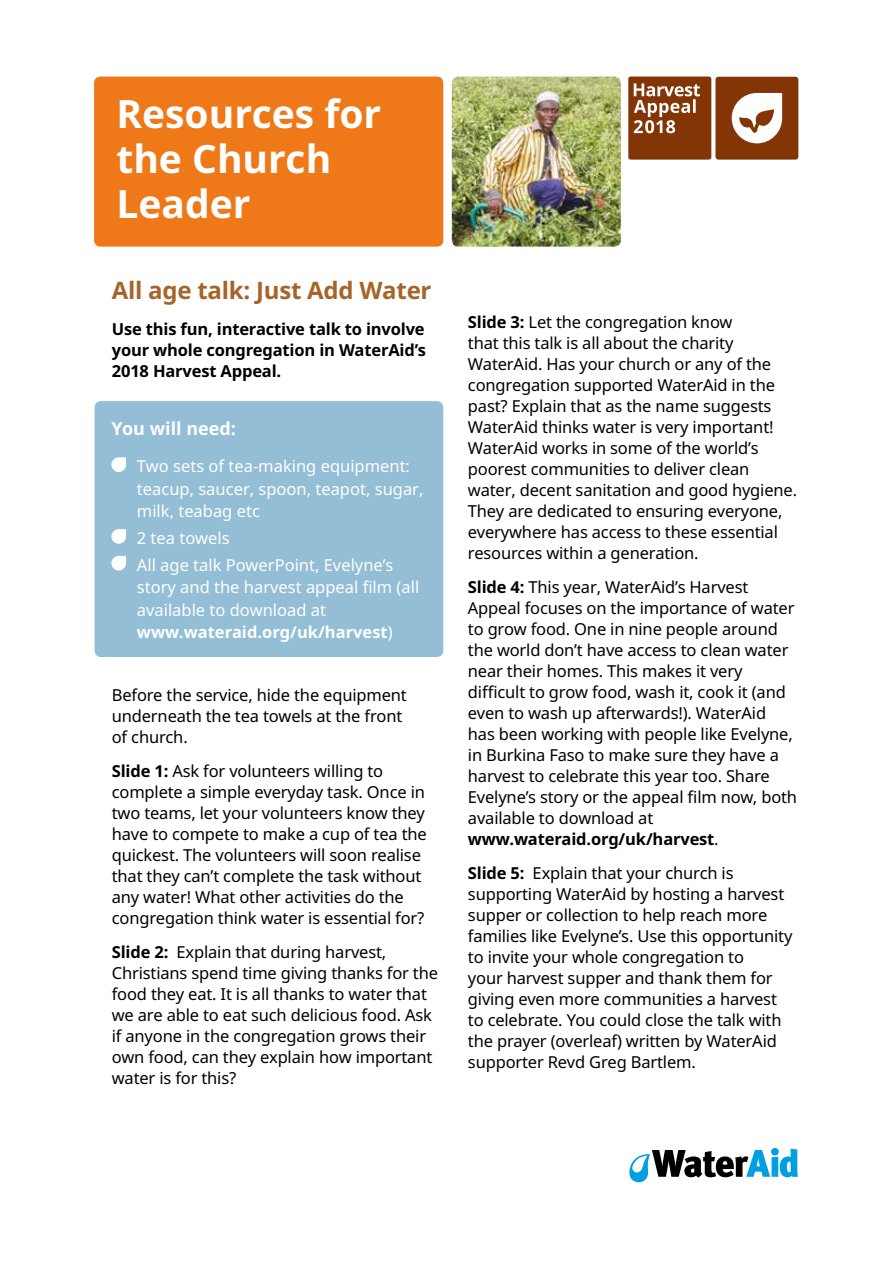
<style>
.page{position:relative;width:893px;height:1263px;background:#fff}
.page>*{position:absolute;margin:0;border:0;box-sizing:border-box;transform-origin:0 0}
.t1{font:700 39px/45px "Noto Sans";color:#fff}
.t2{font:700 24px "Noto Sans";letter-spacing:-.01em;color:#a56429}
.t3{font:700 18px "Noto Sans";color:#fff}
.t4{font:16.5px/21px "Noto Sans";letter-spacing:-.01em;color:#000}
.t5{font:16.5px/22.5px "Noto Sans";color:#fff}
.t6{font:700 16.5px/21px "Noto Sans";letter-spacing:-.01em;color:#000;text-align:justify}
.s1{font-weight:700}
</style>
<div class="page">
<svg style="left:629px;top:1148px;width:169px;height:34px"></svg>
<div style="left:94px;top:77px;width:349px;height:170px;background:#ef7918;border-radius:6px"></div>
<svg style="left:715px;top:77px;width:83px;height:83px"></svg>
<div style="left:628px;top:77px;width:83px;height:83px;background:#843505;border-radius:2px"></div>
<svg style="left:634px;top:83px;width:66px;height:50px"></svg>
<div style="left:95px;top:401px;width:348px;height:256px;background:#93bed5;border-radius:6px"></div>
<svg style="left:111px;top:457px;width:15px;height:15px"></svg>
<svg style="left:111px;top:529px;width:15px;height:15px"></svg>
<svg style="left:111px;top:556px;width:15px;height:14px"></svg>
<img style="left:452px;top:77px;width:169px;height:170px">
<h1 class="t1" style="left:116px;top:91px;width:266px">Resources for the Church<br>Leader</h1>
<h2 class="t2" style="left:112px;top:273px;width:321px">All age talk: Just Add Water</h2>
<p class="t6" style="left:112px;top:318px;width:316px">Use this fun, interactive talk to involve your whole congregation in WaterAid’s 2018 Harvest Appeal.</p>
<p class="t3" style="left:111px;top:415px;width:126px">You will need:</p>
<p class="t5" style="left:137px;top:454px;width:288px">Two sets of tea-making equipment: teacup, saucer, spoon, teapot, sugar, milk, teabag etc</p>
<p class="t5" style="left:137px;top:524px;width:258px;line-height:26.7px">2 tea towels<br>All age talk PowerPoint, Evelyne’s</p>
<p class="t5" style="left:137px;top:575px;width:284px">story and the harvest appeal film (all available to download at <span class="s1">www.wateraid.org/uk/harvest</span>)</p>
<p class="t4" style="left:112px;top:684px;width:297px">Before the service, hide the equipment underneath the tea towels at the front of church.</p>
<p class="t4" style="left:112px;top:760px;width:317px"><span class="s1">Slide 1:</span> Ask for volunteers willing to complete a simple everyday task. Once in two teams, let your volunteers know they have to compete to make a cup of tea the quickest. The volunteers will soon realise that they can’t complete the task without any water! What other activities do the congregation think water is essential for?</p>
<p class="t4" style="left:112px;top:941px;width:328px"><span class="s1">Slide 2:</span> Explain that during harvest, Christians spend time giving thanks for the food they eat. It is all thanks to water that we are able to eat such delicious food. Ask if anyone in the congregation grows their own food, can they explain how important water is for this?</p>
<p class="t4" style="left:468px;top:311px;width:331px"><span class="s1">Slide 3:</span> Let the congregation know<br>that this talk is all about the charity WaterAid. Has your church or any of the congregation supported WaterAid in the past? Explain that as the name suggests WaterAid thinks water is very important!<br>WaterAid works in some of the world’s poorest communities to deliver clean water, decent sanitation and good hygiene.<br>They are dedicated to ensuring everyone, everywhere has access to these essential resources within a generation.</p>
<p class="t4" style="left:468px;top:576px;width:331px"><span class="s1">Slide 4:</span> This year, WaterAid’s Harvest Appeal focuses on the importance of water to grow food. One in nine people around the world don’t have access to clean water near their homes. This makes it very difficult to grow food, wash it, cook it (and even to wash up afterwards!). WaterAid has been working with people like Evelyne, in Burkina Faso to make sure they have a harvest to celebrate this year too. Share Evelyne’s story or the appeal film now, both available to download at <span class="s1">www.wateraid.org/uk/harvest</span>.</p>
<p class="t4" style="left:468px;top:862px;width:326px"><span class="s1">Slide 5:</span> Explain that your church is supporting WaterAid by hosting a harvest supper or collection to help reach more families like Evelyne’s. Use this opportunity to invite your whole congregation to<br>your harvest supper and thank them for giving even more communities a harvest to celebrate. You could close the talk with the prayer (overleaf) written by WaterAid supporter Revd Greg Bartlem.</p>
</div>
